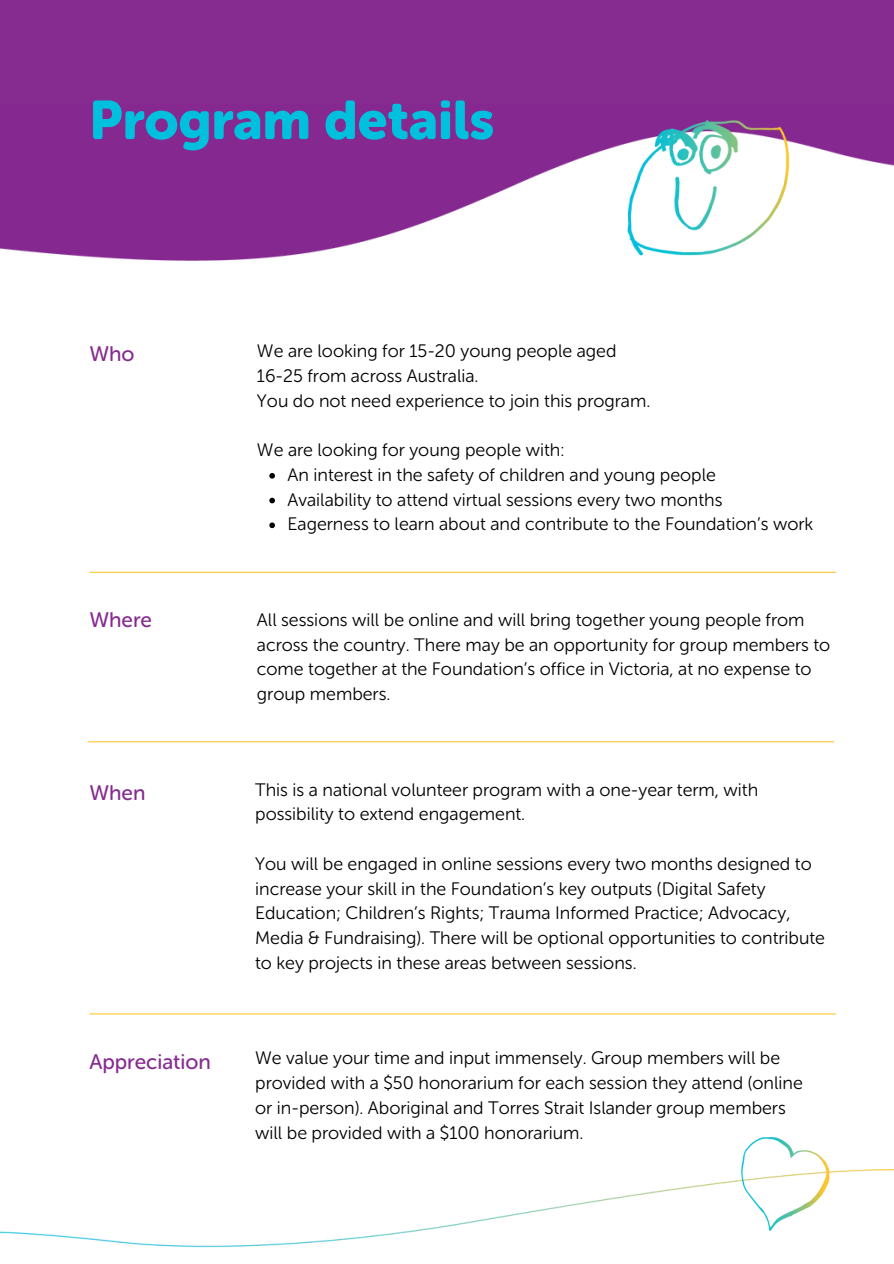
<style>
.page{position:relative;width:894px;height:1264px;background:#fff}
.page>*{position:absolute;margin:0;border:0;box-sizing:border-box;transform-origin:0 0}
.t1{font:54px "Museo Sans Rounded 900";color:#00c0de}
.t2{font:21px "Museo Sans Rounded 500";color:#862b90}
.t3{font:18px/24.8px "Museo Sans Rounded 300";color:#000}
</style>
<div class="page">
<hr style="left:89px;top:571px;width:746px;height:2px;background:#ffc52e">
<hr style="left:88px;top:741px;width:745px;height:1px;background:#ffc52e">
<hr style="left:89px;top:1013px;width:746px;height:1px;background:#ffc52e">
<img style="left:0;top:1169px;width:893px;height:79px">
<img style="left:733px;top:1137px;width:101px;height:101px">
<img style="left:0;top:102px;width:893px;height:159px">
<div style="left:0;top:0;width:893px;height:102px;background:#862b90"></div>
<img style="left:607px;top:102px;width:197px;height:159px">
<svg style="left:269px;top:473px;width:6px;height:5px"></svg>
<svg style="left:269px;top:498px;width:6px;height:5px"></svg>
<svg style="left:269px;top:522px;width:6px;height:6px"></svg>
<h2 class="t1" style="left:89px;top:88px;width:406px">Program details</h2>
<p class="t2" style="left:89px;top:341px;width:47px">Who</p>
<p class="t3" style="left:257px;top:338px;width:361px">We are looking for 15-20 young people aged</p>
<p class="t3" style="left:257px;top:363px;width:223px">16-25 from across Australia.</p>
<p class="t3" style="left:257px;top:388px;width:395px">You do not need experience to join this program.</p>
<p class="t3" style="left:257px;top:437px;width:309px">We are looking for young people with:</p>
<p class="t3" style="left:287px;top:462px;width:430px">An interest in the safety of children and young people</p>
<p class="t3" style="left:287px;top:487px;width:436px">Availability to attend virtual sessions every two months</p>
<p class="t3" style="left:287px;top:512px;width:527px">Eagerness to learn about and contribute to the Foundation’s work</p>
<p class="t2" style="left:89px;top:607px;width:64px">Where</p>
<p class="t3" style="left:257px;top:607px;width:574px">All sessions will be online and will bring together young people from across the country. There may be an opportunity for group members to come together at the Foundation’s office in Victoria, at no expense to group members.</p>
<h1 class="t2" style="left:89px;top:780px;width:58px">When</h1>
<p class="t3" style="left:255px;top:777px;width:504px">This is a national volunteer program with a one-year term, with possibility to extend engagement.</p>
<h2 class="t3" style="left:255px;top:851px;width:571px">You will be engaged in online sessions every two months designed to increase your skill in the Foundation’s key outputs (Digital Safety Education; Children’s Rights; Trauma Informed Practice; Advocacy, Media &amp; Fundraising). There will be optional opportunities to contribute to key projects in these areas between sessions.</h2>
<h2 class="t2" style="left:89px;top:1048px;width:123px">Appreciation</h2>
<p class="t3" style="left:255px;top:1045px;width:549px">We value your time and input immensely. Group members will be provided with a $50 honorarium for each session they attend (online or in-person). Aboriginal and Torres Strait Islander group members will be provided with a $100 honorarium.</p>
</div>
